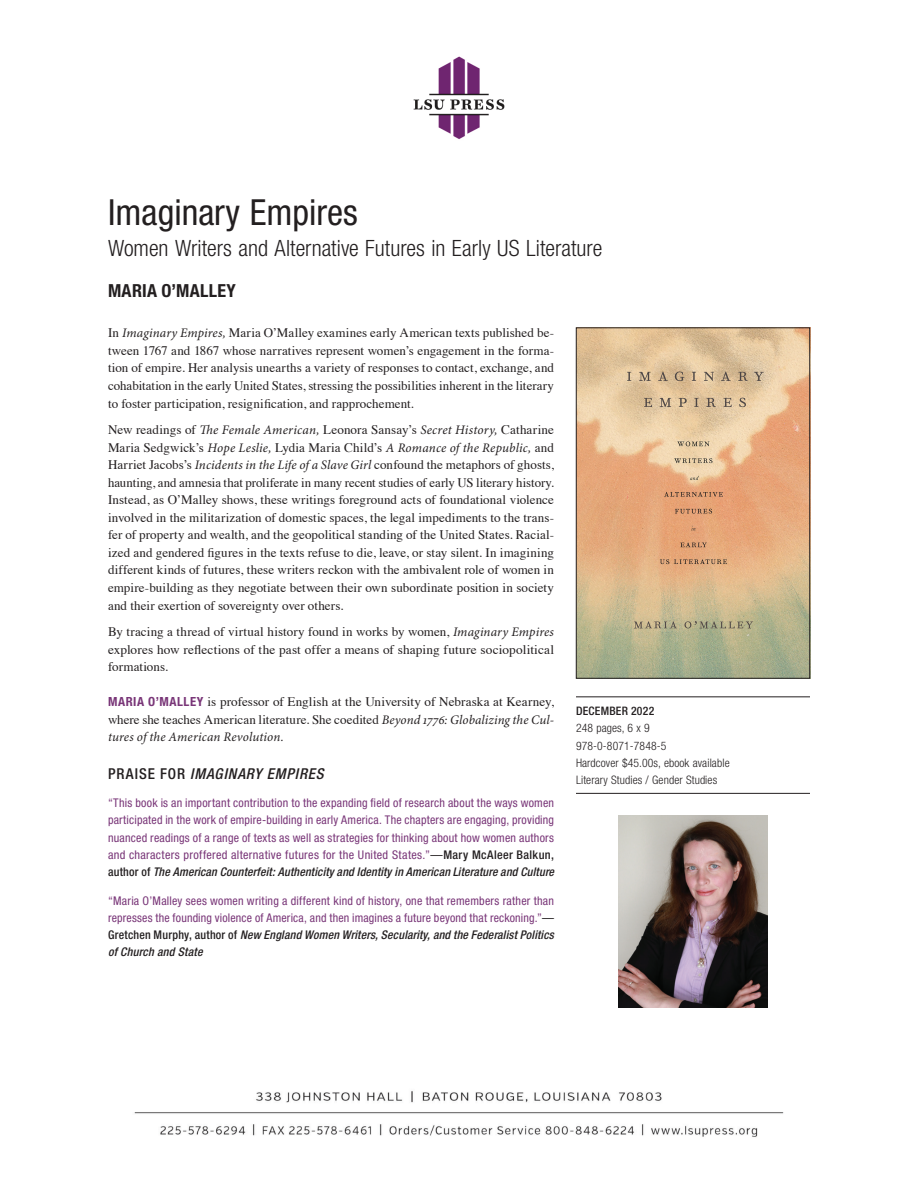
<style>
.page{position:relative;width:918px;height:1188px;background:#fff}
.page>*{position:absolute;margin:0;border:0;box-sizing:border-box;transform-origin:0 0}
.t1{font:condensed 36px "Helvetica Neue";color:#231f20}
.t2{font:300 condensed 22.5px "Helvetica Neue";color:#231f20}
.t3{font:700 condensed 18px "Helvetica Neue";letter-spacing:.02em;color:#231f20}
.t4{font:italic 500 condensed 15px "Helvetica Neue";letter-spacing:.06em;color:#231f20}
.t5{font:13.05px/17.5px "Times";letter-spacing:.005em;color:#231f20;text-align:justify}
.t6{font:italic 13.05px "Minion Pro";letter-spacing:.01em;color:#231f20}
.t7{font:condensed 12px/17.2px "Helvetica Neue";letter-spacing:.02em;color:#793678;text-align:justify}
.t8{font:300 condensed 11.7px/17.2px "Helvetica Neue";letter-spacing:.01em;color:#231f20}
.t9{font:500 condensed 11.7px "Helvetica Neue";letter-spacing:.02em;color:#231f20}
.s1{font-family:"Minion Pro";font-style:italic}
.s2{font-family:"Helvetica Neue";font-weight:700;font-stretch:condensed;font-size:12.6px;color:#793678}
.s3{font-style:normal}
.s4{color:#231f20}
.s5{font-weight:500;color:#231f20}
.s6{font-weight:500;font-style:italic;color:#231f20}
</style>
<div class="page">
<img style="left:413px;top:56px;width:92px;height:84px">
<img style="left:134px;top:1091px;width:650px;height:46px">
<hr style="left:576px;top:697px;width:234px;height:1px;background:#231f20">
<hr style="left:576px;top:793px;width:234px;height:1px;background:#231f20">
<img style="left:618px;top:815px;width:150px;height:192px">
<img style="left:578px;top:330px;width:230px;height:347px">
<div style="left:576px;top:328px;width:234px;height:351px;border:1px solid #231f20"></div>
<h1 class="t1" style="left:108px;top:191px;width:251px">Imaginary Empires</h1>
<h2 class="t2" style="left:108px;top:236px;width:496px">Women Writers and Alternative Futures in Early US Literature</h2>
<h3 class="t3" style="left:108px;top:280px;width:129px">MARIA O’MALLEY</h3>
<p class="t5" style="left:108px;top:323px;width:448px">In <span class="s1">Imaginary Empires,</span> Maria O’Malley examines early American texts published be&shy;tween 1767 and 1867 whose narratives represent women’s engagement in the forma&shy;tion of empire. Her analysis unearths a variety of responses to contact, exchange, and cohabitation in the early United States, stressing the possibilities inherent in the literary to foster participation, resignification, and rapprochement.</p>
<p class="t5" style="left:108px;top:420px;width:448px">New readings of <span class="s1">The Female American,</span> Leonora Sansay’s <span class="s1">Secret History,</span> Catharine Maria Sedgwick’s <span class="s1">Hope Leslie,</span> Lydia Maria Child’s <span class="s1">A Romance of the Republic,</span> and Harriet Jacobs’s <span class="s1">Incidents in the Life of a Slave Girl</span> confound the metaphors of ghosts, haunting, and amnesia that proliferate in many recent studies of early US literary history.<br>Instead, as O’Malley shows, these writings foreground acts of foundational violence involved in the militarization of domestic spaces, the legal impediments to the trans&shy;fer of property and wealth, and the geopolitical standing of the United States. Racial&shy;ized and gendered figures in the texts refuse to die, leave, or stay silent. In imagining different kinds of futures, these writers reckon with the ambivalent role of women in empire-building as they negotiate between their own subordinate position in society and their exertion of sovereignty over others.</p>
<p class="t5" style="left:108px;top:622px;width:448px">By tracing a thread of virtual history found in works by women, <span class="s1">Imaginary Empires </span>explores how reflections of the past offer a means of shaping future sociopolitical formations.</p>
<p class="t5" style="left:108px;top:692px;width:448px"><span class="s2">MARIA O’MALLEY</span> is professor of English at the University of Nebraska at Kearney, where she teaches American literature. She coedited <span class="s1">Beyond 1776: Globalizing the Cul-</span></p>
<p class="t6" style="left:108px;top:729px;width:177px">tures of the American Revolution.</p>
<p class="t4" style="left:108px;top:764px;width:217px"><span class="s3">PRAISE FOR</span> Imaginary Empires</p>
<p class="t7" style="left:108px;top:794px;width:448px">“This book is an important contribution to the expanding field of research about the ways women participated in the work of empire-building in early America. The chapters are engaging, providing nuanced readings of a range of texts as well as strategies for thinking about how women authors and characters proffered alternative futures for the United States.”<span class="s4">—</span><span class="s5">Mary McAleer Balkun, author of</span> <span class="s6">The American Counterfeit: Authenticity and Identity in American Literature and Culture</span></p>
<p class="t7" style="left:108px;top:892px;width:448px">“Maria O’Malley sees women writing a different kind of history, one that remembers rather than represses the founding violence of America, and then imagines a future beyond that reckoning.”<span class="s4">— </span><span class="s5">Gretchen Murphy, author of</span> <span class="s6">New England Women Writers, Secularity, and the Federalist Politics of Church and State</span></p>
<p class="t9" style="left:576px;top:704px;width:80px">December 2022</p>
<p class="t8" style="left:576px;top:719px;width:155px">248 pages, 6 x 9<br>978-0-8071-7848-5<br>Hardcover $45.00s, ebook available<br>Literary Studies / Gender Studies</p>
</div>
